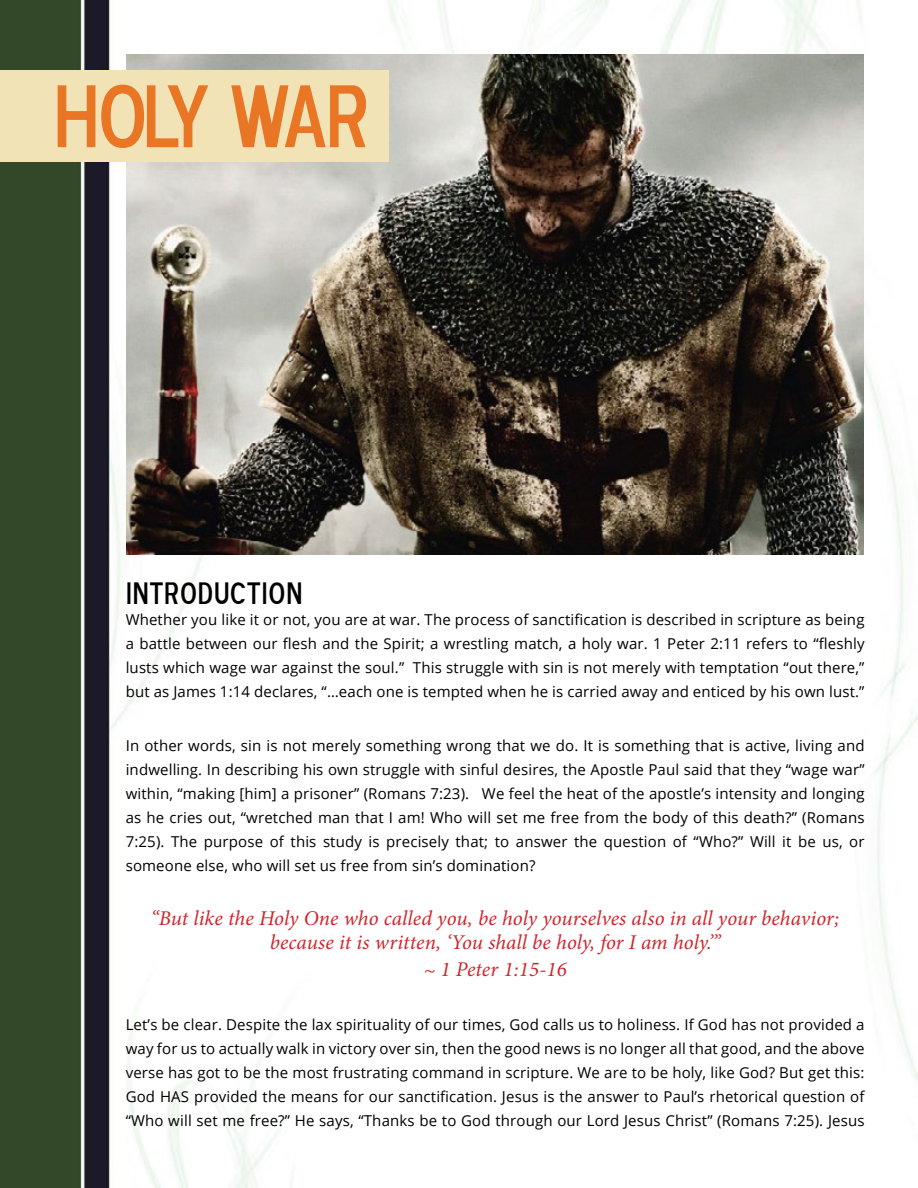
<style>
.page{position:relative;width:918px;height:1188px;background:#fff}
.page>*{position:absolute;margin:0;border:0;box-sizing:border-box;transform-origin:0 0}
.t1{font:90px "Blue Highway D Type";color:#e97625}
.t2{font:30.75px "Blue Highway D Type";letter-spacing:.05em;color:#000}
.t3{font:italic 21px/24px "Minion Pro";letter-spacing:.005em;color:#d2232a;text-align:center}
.t4{font:15px/24px "Open Sans";letter-spacing:.01em;color:#000;text-align:justify}
</style>
<div class="page">
<img style="left:0;top:0;width:918px;height:1188px">
<img style="left:126px;top:55px;width:738px;height:499px">
<div style="left:0;top:70px;width:389px;height:92px;background:#f1e3b6"></div>
<h1 class="t1" style="left:53px;top:59px;width:316px">HOLY WAR</h1>
<h2 class="t2" style="left:126px;top:573px;width:177px">INTRODUCTION</h2>
<p class="t4" style="left:126px;top:607px;width:740px">Whether you like it or not, you are at war. The process of sanctification is described in scripture as being a battle between our flesh and the Spirit; a wrestling match, a holy war. 1 Peter 2:11 refers to “fleshly lusts which wage war against the soul.” This struggle with sin is not merely with temptation “out there,” but as James 1:14 declares, “…each one is tempted when he is carried away and enticed by his own lust.”</p>
<p class="t4" style="left:126px;top:733px;width:740px">In other words, sin is not merely something wrong that we do. It is something that is active, living and indwelling. In describing his own struggle with sinful desires, the Apostle Paul said that they “wage war” within, “making [him] a prisoner” (Romans 7:23). We feel the heat of the apostle’s intensity and longing as he cries out, “wretched man that I am! Who will set me free from the body of this death?” (Romans 7:25). The purpose of this study is precisely that; to answer the question of “Who?” Will it be us, or someone else, who will set us free from sin’s domination?</p>
<h3 class="t3" style="left:151px;top:907px;width:690px">“But like the Holy One who called you, be holy yourselves also in all your behavior; because it is written, ‘You shall be holy, for I am holy.’”</h3>
<h3 class="t3" style="left:423px;top:958px;width:145px">~ 1 Peter 1:15-16</h3>
<p class="t4" style="left:126px;top:1012px;width:740px">Let’s be clear. Despite the lax spirituality of our times, God calls us to holiness. If God has not provided a way for us to actually walk in victory over sin, then the good news is no longer all that good, and the above verse has got to be the most frustrating command in scripture. We are to be holy, like God? But get this:<br>God HAS provided the means for our sanctification. Jesus is the answer to Paul’s rhetorical question of “Who will set me free?” He says, “Thanks be to God through our Lord Jesus Christ” (Romans 7:25). Jesus</p>
</div>
